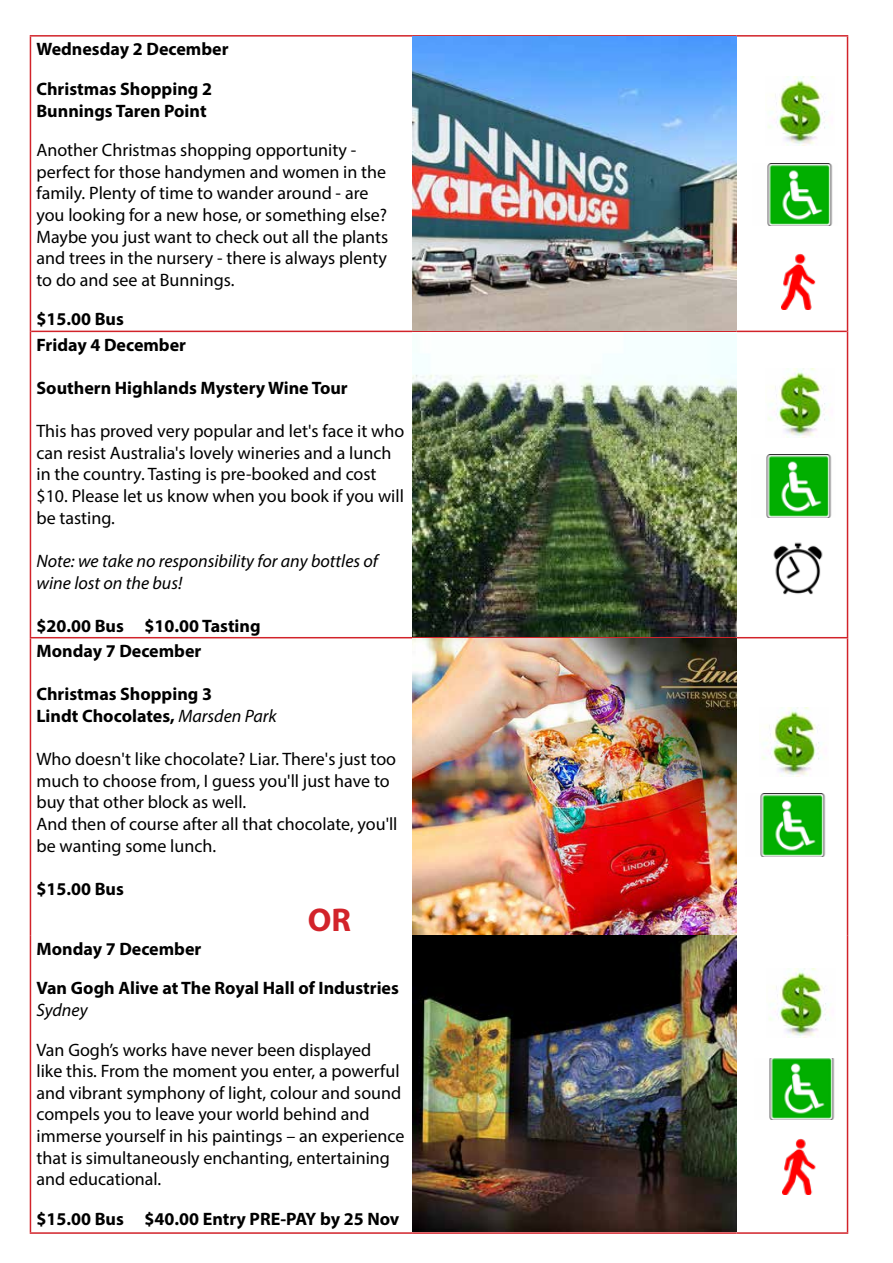
<style>
.page{position:relative;width:893px;height:1263px;background:#fff}
.page>*{position:absolute;margin:0;border:0;box-sizing:border-box;transform-origin:0 0}
.t1{font:700 33px "Myriad Pro";color:#d2232a}
.t2{font:18px/21.6px "Myriad Pro";color:#000}
.t3{font:700 18px/21.6px "Myriad Pro";color:#000}
.t4{font:italic 18px/21.6px "Myriad Pro";color:#000}
.s1{font-weight:400;font-style:italic}
</style>
<div class="page">
<img style="left:768px;top:76px;width:57px;height:69px">
<img style="left:768px;top:368px;width:57px;height:69px">
<img style="left:769px;top:969px;width:57px;height:69px">
<img style="left:767px;top:163px;width:66px;height:63px">
<img style="left:766px;top:455px;width:66px;height:62px">
<img style="left:782px;top:253px;width:34px;height:57px">
<img style="left:773px;top:542px;width:50px;height:53px">
<img style="left:769px;top:1058px;width:66px;height:61px">
<img style="left:782px;top:1138px;width:34px;height:57px">
<img style="left:762px;top:707px;width:57px;height:69px">
<img style="left:760px;top:794px;width:66px;height:62px">
<hr style="left:31px;top:331px;width:381px;height:1px;background:#d2232a">
<hr style="left:412px;top:331px;width:325px;height:1px;background:#d2232a">
<hr style="left:737px;top:331px;width:110px;height:1px;background:#d2232a">
<hr style="left:30px;top:935px;width:1px;height:297px;background:#d2232a">
<hr style="left:847px;top:935px;width:1px;height:297px;background:#d2232a">
<hr style="left:30px;top:1232px;width:382px;height:2px;background:#d2232a">
<hr style="left:412px;top:1232px;width:325px;height:2px;background:#d2232a">
<hr style="left:737px;top:1232px;width:111px;height:2px;background:#d2232a">
<hr style="left:30px;top:35px;width:382px;height:2px;background:#d2232a">
<hr style="left:30px;top:37px;width:1px;height:294px;background:#d2232a">
<hr style="left:412px;top:35px;width:325px;height:2px;background:#d2232a">
<hr style="left:737px;top:35px;width:111px;height:2px;background:#d2232a">
<hr style="left:847px;top:37px;width:1px;height:294px;background:#d2232a">
<hr style="left:30px;top:331px;width:1px;height:306px;background:#d2232a">
<hr style="left:847px;top:331px;width:1px;height:306px;background:#d2232a">
<hr style="left:30px;top:637px;width:382px;height:1px;background:#d2232a">
<hr style="left:30px;top:638px;width:1px;height:297px;background:#d2232a">
<hr style="left:737px;top:637px;width:111px;height:1px;background:#d2232a">
<hr style="left:847px;top:638px;width:1px;height:297px;background:#d2232a">
<img style="left:412px;top:37px;width:325px;height:293px">
<img style="left:412px;top:332px;width:325px;height:899px">
<p class="t3" style="left:36px;top:38px;width:194px">Wednesday 2 December</p>
<p class="t3" style="left:36px;top:77px;width:177px">Christmas Shopping 2<br>Bunnings Taren Point</p>
<p class="t2" style="left:36px;top:139px;width:353px">Another Christmas shopping opportunity - perfect for those handymen and women in the family. Plenty of time to wander around - are you looking for a new hose, or something else?<br>Maybe you just want to check out all the plants and trees in the nursery - there is always plenty to do and see at Bunnings.</p>
<p class="t3" style="left:36px;top:306px;width:151px;line-height:25.5px">$15.00 Bus<br>Friday 4 December</p>
<p class="t3" style="left:36px;top:377px;width:313px">Southern Highlands Mystery Wine Tour</p>
<p class="t2" style="left:36px;top:420px;width:369px">This has proved very popular and let's face it who can resist Australia's lovely wineries and a lunch in the country. Tasting is pre-booked and cost $10. Please let us know when you book if you will be tasting.</p>
<p class="t4" style="left:36px;top:550px;width:343px">Note: we take no responsibility for any bottles of wine lost on the bus!</p>
<p class="t3" style="left:36px;top:612px;width:226px;line-height:25.5px">$20.00 Bus $10.00 Tasting<br>Monday 7 December</p>
<p class="t3" style="left:36px;top:683px;width:242px">Christmas Shopping 3<br>Lindt Chocolates, <span class="s1">Marsden Park</span></p>
<p class="t2" style="left:36px;top:748px;width:363px">Who doesn't like chocolate? Liar. There's just too much to choose from, I guess you'll just have to buy that other block as well.<br>And then of course after all that chocolate, you'll be wanting some lunch.</p>
<p class="t3" style="left:36px;top:877px;width:89px">$15.00 Bus</p>
<h1 class="t1" style="left:308px;top:898px;width:45px">OR</h1>
<p class="t3" style="left:36px;top:928px;width:364px;line-height:39.6px">Monday 7 December<br>Van Gogh Alive at The Royal Hall of Industries</p>
<p class="t4" style="left:36px;top:999px;width:53px">Sydney</p>
<p class="t2" style="left:36px;top:1038px;width:369px">Van Gogh’s works have never been displayed<br>like this. From the moment you enter, a powerful and vibrant symphony of light, colour and sound compels you to leave your world behind and immerse yourself in his paintings – an experience that is simultaneously enchanting, entertaining and educational.</p>
<p class="t3" style="left:36px;top:1207px;width:365px">$15.00 Bus $40.00 Entry PRE-PAY by 25 Nov</p>
</div>
